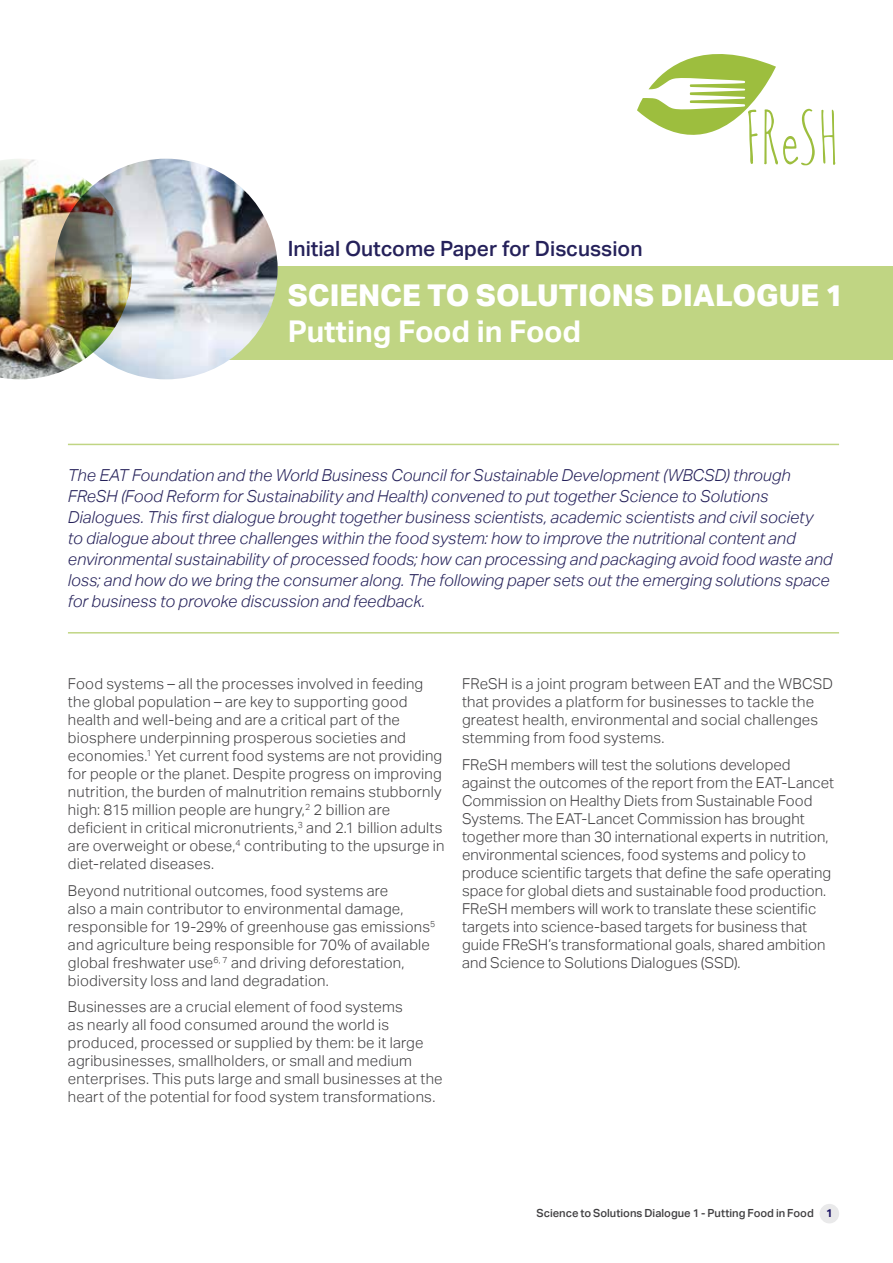
<style>
.page{position:relative;width:893px;height:1263px;background:#fff}
.page>*{position:absolute;margin:0;border:0;box-sizing:border-box;transform-origin:0 0}
.t1{font:800 30px "Aktiv Grotesk";color:#fff}
.t2{font:700 30px "Aktiv Grotesk";letter-spacing:-.01em;color:#fff}
.t3{font:500 21px "Aktiv Grotesk";color:#25215a}
.t4{font:italic 300 16.5px/21px "Aktiv Grotesk";letter-spacing:-.005em;color:#25215a}
.t5{font:300 15px/18px "Aktiv Grotesk";letter-spacing:.01em;color:#414042}
.t6{font:500 11.1px "Aktiv Grotesk";color:#414042}
.s1{font-weight:700;font-size:11.25px;color:#1b1464}
</style>
<div class="page">
<div style="left:820px;top:1204px;width:19px;height:19px;background:#e9e9ea;border-radius:50%"></div>
<div style="left:157px;top:267px;width:736px;height:93px;background:#c0d583"></div>
<svg style="left:821px;top:110px;width:14px;height:55px"></svg>
<svg style="left:637px;top:54px;width:178px;height:111px"></svg>
<img style="left:0;top:159px;width:54px;height:220px">
<img style="left:54px;top:159px;width:224px;height:220px">
<hr style="left:68px;top:444px;width:771px;height:1px;background:#9dbe3e">
<hr style="left:68px;top:632px;width:771px;height:1px;background:#9dbe3e">
<h2 class="t3" style="left:288px;top:237px;width:356px">Initial Outcome Paper for Discussion</h2>
<h1 class="t1" style="left:288px;top:276px;width:557px">SCIENCE TO SOLUTIONS DIALOGUE 1</h1>
<h1 class="t2" style="left:288px;top:314px;width:295px">Putting Food in Food</h1>
<p class="t4" style="left:68px;top:465px;width:766px">The EAT Foundation and the World Business Council for Sustainable Development (WBCSD) through FReSH (Food Reform for Sustainability and Health) convened to put together Science to Solutions Dialogues. This first dialogue brought together business scientists, academic scientists and civil society<br>to dialogue about three challenges within the food system: how to improve the nutritional content and environmental sustainability of processed foods; how can processing and packaging avoid food waste and loss; and how do we bring the consumer along. The following paper sets out the emerging solutions space for business to provoke discussion and feedback.</p>
<p class="t5" style="left:68px;top:675px;width:378px">Food systems – all the processes involved in feeding the global population – are key to supporting good health and well-being and are a critical part of the biosphere underpinning prosperous societies and economies.<sup>1</sup> Yet current food systems are not providing for people or the planet. Despite progress on improving nutrition, the burden of malnutrition remains stubbornly high: 815 million people are hungry,<sup>2</sup> 2 billion are deficient in critical micronutrients,<sup>3</sup> and 2.1 billion adults are overweight or obese,<sup>4</sup> contributing to the upsurge in diet-related diseases.</p>
<p class="t5" style="left:68px;top:882px;width:369px">Beyond nutritional outcomes, food systems are<br>also a main contributor to environmental damage, responsible for 19-29% of greenhouse gas emissions<sup>5 </sup>and agriculture being responsible for 70% of available global freshwater use<sup>6,</sup> <sup>7</sup> and driving deforestation, biodiversity loss and land degradation.</p>
<p class="t5" style="left:68px;top:998px;width:376px">Businesses are a crucial element of food systems<br>as nearly all food consumed around the world is produced, processed or supplied by them: be it large agribusinesses, smallholders, or small and medium enterprises. This puts large and small businesses at the heart of the potential for food system transformations.</p>
<p class="t5" style="left:462px;top:675px;width:373px">FReSH is a joint program between EAT and the WBCSD that provides a platform for businesses to tackle the greatest health, environmental and social challenges stemming from food systems.</p>
<p class="t5" style="left:462px;top:756px;width:374px">FReSH members will test the solutions developed against the outcomes of the report from the EAT-Lancet Commission on Healthy Diets from Sustainable Food Systems. The EAT-Lancet Commission has brought together more than 30 international experts in nutrition, environmental sciences, food systems and policy to produce scientific targets that define the safe operating space for global diets and sustainable food production.<br>FReSH members will work to translate these scientific targets into science-based targets for business that guide FReSH’s transformational goals, shared ambition and Science to Solutions Dialogues (SSD).</p>
<p class="t6" style="left:537px;top:1206px;width:298px">Science to Solutions Dialogue 1 - Putting Food in Food <span class="s1">1</span></p>
</div>
